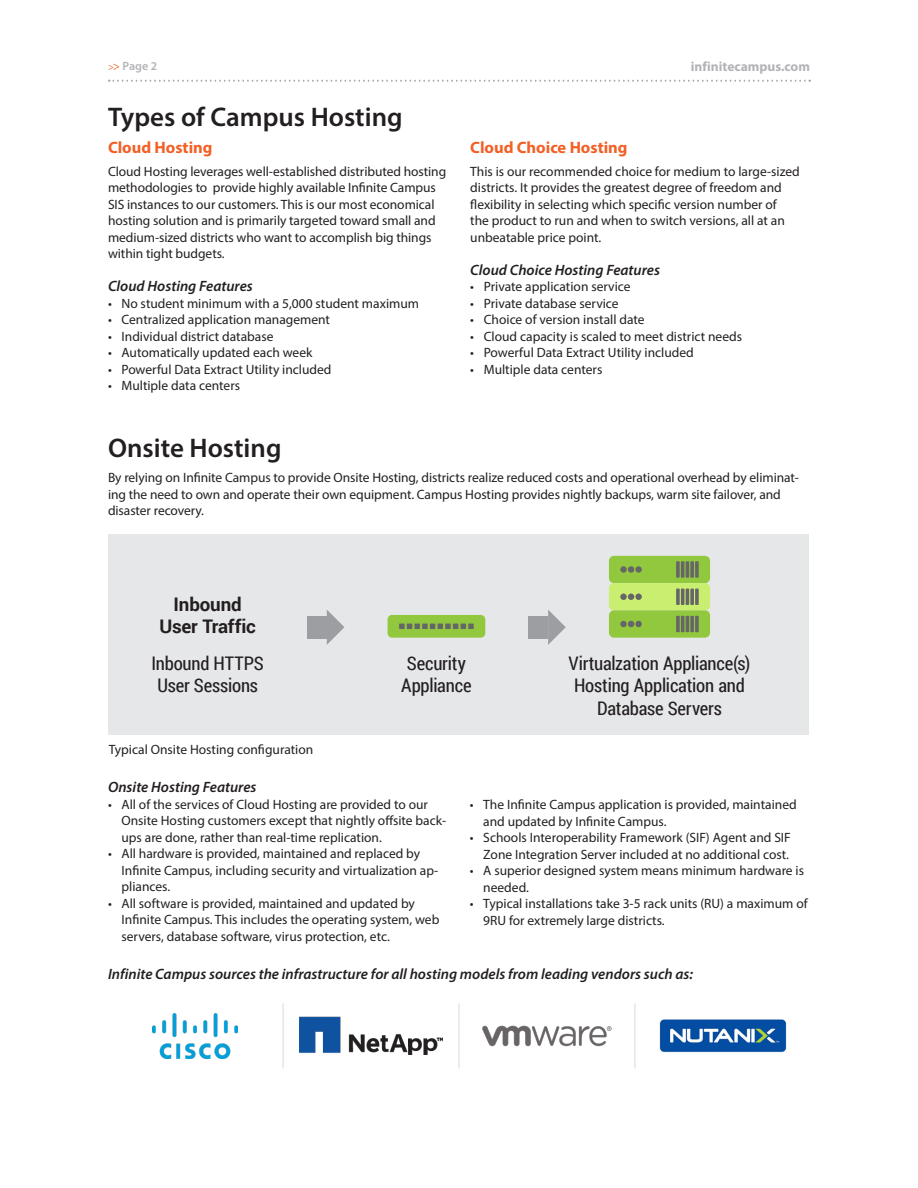
<style>
.page{position:relative;width:918px;height:1188px;background:#fff}
.page>*{position:absolute;margin:0;border:0;box-sizing:border-box;transform-origin:0 0}
.body_text{font:600 27px "Myriad Pro";color:#231f20}
.t1{font:18.75px/22.5px "Roboto Condensed";letter-spacing:-.01em;color:#231f20;text-align:center}
.t2{font:700 18.75px/22.5px "Roboto";letter-spacing:-.005em;color:#231f20;text-align:center}
.body_text-2{font:700 16.5px "Myriad Pro";color:#f26026}
.body_text-3{font:italic 600 15px "Myriad Pro";color:#231f20}
.body_text-4{font:13.5px/16.5px "Myriad Pro";color:#231f20}
.Call_to_Action{font:700 13.5px "Myriad Pro";color:#b2b3b7}
.Call_to_Action-2{font:600 12px "Myriad Pro";color:#b2b3b7}
.s1{font-weight:400;font-size:9.75px;color:#f26026}
.s2{font-weight:400;color:#f26026}
</style>
<div class="page">
<svg style="left:109px;top:80px;width:701px;height:2px"></svg>
<div style="left:109px;top:535px;width:700px;height:200px;background:#e6e7e9"></div>
<div style="left:388px;top:615px;width:97px;height:23px;background:#92c83e;border-radius:4px"></div>
<svg style="left:399px;top:624px;width:75px;height:5px"></svg>
<div style="left:609px;top:556px;width:101px;height:27px;background:#92c83e;border-radius:5px"></div>
<svg style="left:676px;top:561px;width:4px;height:17px"></svg>
<hr style="left:681px;top:561px;width:3px;height:17px;background:#666">
<hr style="left:686px;top:561px;width:3px;height:17px;background:#666">
<svg style="left:690px;top:561px;width:4px;height:17px"></svg>
<svg style="left:695px;top:561px;width:4px;height:17px"></svg>
<div style="left:620px;top:566px;width:7px;height:7px;background:#666;border-radius:50%"></div>
<div style="left:628px;top:566px;width:6px;height:7px;background:#666;border-radius:50%"></div>
<div style="left:635px;top:566px;width:7px;height:7px;background:#666;border-radius:50%"></div>
<div style="left:609px;top:583px;width:101px;height:27px;background:#caef70;border-radius:5px"></div>
<svg style="left:676px;top:589px;width:4px;height:16px"></svg>
<hr style="left:681px;top:589px;width:3px;height:16px;background:#666">
<hr style="left:686px;top:589px;width:3px;height:16px;background:#666">
<svg style="left:690px;top:589px;width:4px;height:16px"></svg>
<svg style="left:695px;top:589px;width:4px;height:16px"></svg>
<div style="left:620px;top:594px;width:7px;height:6px;background:#666;border-radius:50%"></div>
<svg style="left:628px;top:594px;width:6px;height:6px"></svg>
<div style="left:635px;top:594px;width:7px;height:6px;background:#666;border-radius:50%"></div>
<div style="left:609px;top:610px;width:101px;height:28px;background:#92c83e;border-radius:5px"></div>
<svg style="left:676px;top:616px;width:4px;height:16px"></svg>
<hr style="left:681px;top:616px;width:3px;height:16px;background:#666">
<hr style="left:686px;top:616px;width:3px;height:16px;background:#666">
<svg style="left:690px;top:616px;width:4px;height:16px"></svg>
<svg style="left:695px;top:616px;width:4px;height:16px"></svg>
<div style="left:620px;top:621px;width:7px;height:6px;background:#666;border-radius:50%"></div>
<svg style="left:628px;top:621px;width:6px;height:6px"></svg>
<div style="left:635px;top:621px;width:7px;height:6px;background:#666;border-radius:50%"></div>
<svg style="left:327px;top:610px;width:17px;height:35px"></svg>
<div style="left:307px;top:616px;width:20px;height:23px;background:#9c9ea1"></div>
<svg style="left:548px;top:610px;width:18px;height:35px"></svg>
<div style="left:528px;top:616px;width:20px;height:23px;background:#9c9ea1"></div>
<hr style="left:458px;top:1003px;width:2px;height:65px;background:#e6e7e9">
<hr style="left:282px;top:1003px;width:2px;height:65px;background:#e6e7e9">
<hr style="left:634px;top:1003px;width:2px;height:65px;background:#e6e7e9">
<img style="left:153px;top:1014px;width:84px;height:44px">
<img style="left:299px;top:1017px;width:144px;height:38px">
<img style="left:659px;top:1019px;width:128px;height:33px">
<img style="left:482px;top:1025px;width:129px;height:21px">
<p class="Call_to_Action-2" style="left:108px;top:59px;width:51px"><span class="s1">&gt;</span><span class="s2">&gt;</span> Page 2</p>
<p class="Call_to_Action" style="left:691px;top:58px;width:121px">infinitecampus.com</p>
<p class="body_text" style="left:108px;top:100px;width:296px">Types of Campus Hosting</p>
<p class="body_text-2" style="left:108px;top:137px;width:106px">Cloud Hosting</p>
<p class="body_text-4" style="left:108px;top:163px;width:340px">Cloud Hosting leverages well-established distributed hosting methodologies to provide highly available Infinite Campus SIS instances to our customers. This is our most economical hosting solution and is primarily targeted toward small and medium-sized districts who want to accomplish big things within tight budgets.</p>
<p class="body_text-3" style="left:108px;top:277px;width:146px">Cloud Hosting Features</p>
<p class="body_text-4" style="left:108px;top:295px;width:313px">• No student minimum with a 5,000 student maximum</p>
<p class="body_text-4" style="left:108px;top:311px;width:224px">• Centralized application management</p>
<p class="body_text-4" style="left:108px;top:328px;width:167px">• Individual district database</p>
<p class="body_text-4" style="left:108px;top:344px;width:206px">• Automatically updated each week</p>
<p class="body_text-4" style="left:108px;top:361px;width:225px">• Powerful Data Extract Utility included</p>
<p class="body_text-4" style="left:108px;top:377px;width:134px">• Multiple data centers</p>
<p class="body_text-2" style="left:470px;top:137px;width:159px">Cloud Choice Hosting</p>
<p class="body_text-4" style="left:470px;top:163px;width:331px">This is our recommended choice for medium to large-sized districts. It provides the greatest degree of freedom and flexibility in selecting which specific version number of<br>the product to run and when to switch versions, all at an unbeatable price point.</p>
<p class="body_text-3" style="left:470px;top:260px;width:191px">Cloud Choice Hosting Features</p>
<p class="body_text-4" style="left:470px;top:278px;width:162px">• Private application service</p>
<p class="body_text-4" style="left:470px;top:295px;width:150px">• Private database service</p>
<p class="body_text-4" style="left:470px;top:311px;width:176px">• Choice of version install date</p>
<p class="body_text-4" style="left:470px;top:328px;width:273px">• Cloud capacity is scaled to meet district needs</p>
<p class="body_text-4" style="left:470px;top:344px;width:225px">• Powerful Data Extract Utility included</p>
<p class="body_text-4" style="left:470px;top:361px;width:134px">• Multiple data centers</p>
<p class="body_text" style="left:108px;top:431px;width:175px">Onsite Hosting</p>
<p class="body_text-4" style="left:108px;top:469px;width:693px">By relying on Infinite Campus to provide Onsite Hosting, districts realize reduced costs and operational overhead by eliminat&shy;ing the need to own and operate their own equipment. Campus Hosting provides nightly backups, warm site failover, and disaster recovery.</p>
<p class="t2" style="left:159px;top:592px;width:98px">Inbound<br>User Traffic</p>
<p class="t1" style="left:152px;top:651px;width:114px">Inbound HTTPS<br>User Sessions</p>
<p class="t1" style="left:401px;top:651px;width:72px">Security<br>Appliance</p>
<p class="t1" style="left:569px;top:651px;width:183px">Virtualzation Appliance(s)<br>Hosting Application and<br>Database Servers</p>
<p class="body_text-4" style="left:109px;top:741px;width:206px">Typical Onsite Hosting configuration</p>
<p class="body_text-3" style="left:108px;top:778px;width:150px">Onsite Hosting Features</p>
<p class="body_text-4" style="left:122px;top:796px;width:326px;text-indent:-14px">• All of the services of Cloud Hosting are provided to our<br>Onsite Hosting customers except that nightly offsite back&shy;ups are done, rather than real-time replication.</p>
<p class="body_text-4" style="left:122px;top:845px;width:318px;text-indent:-14px">• All hardware is provided, maintained and replaced by<br>Infinite Campus, including security and virtualization ap&shy;pliances.</p>
<p class="body_text-4" style="left:122px;top:895px;width:319px;text-indent:-14px">• All software is provided, maintained and updated by<br>Infinite Campus. This includes the operating system, web servers, database software, virus protection, etc.</p>
<p class="body_text-4" style="left:483px;top:796px;width:315px;text-indent:-14px">• The Infinite Campus application is provided, maintained and updated by Infinite Campus.</p>
<p class="body_text-4" style="left:470px;top:829px;width:323px;text-align:right">• Schools Interoperability Framework (SIF) Agent and SIF<br>Zone Integration Server included at no additional cost.</p>
<p class="body_text-4" style="left:483px;top:862px;width:322px;text-indent:-14px">• A superior designed system means minimum hardware is needed.</p>
<p class="body_text-4" style="left:483px;top:895px;width:326px;text-indent:-14px">• Typical installations take 3-5 rack units (RU) a maximum of<br>9RU for extremely large districts.</p>
<p class="body_text-3" style="left:108px;top:964px;width:587px">Infinite Campus sources the infrastructure for all hosting models from leading vendors such as:</p>
</div>
